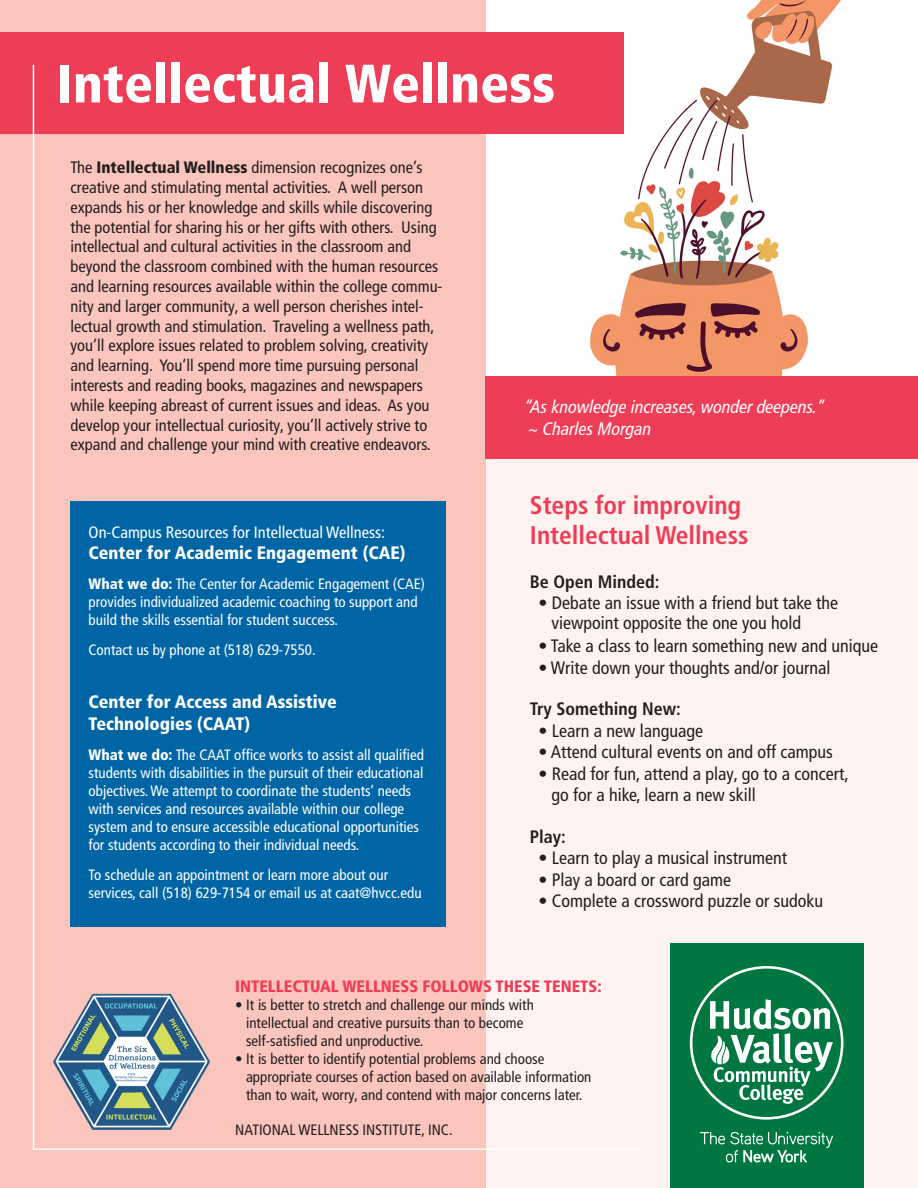
<style>
.page{position:relative;width:918px;height:1188px;background:#fac5bd}
.page>*{position:absolute;margin:0;border:0;box-sizing:border-box;transform-origin:0 0}
.t1{font:900 condensed 54px "Frutiger LT Pro";color:#fff}
.t2{font:700 condensed 25.5px "Frutiger LT Pro";color:#ee3d56}
.t3{font:condensed 18px "Frutiger LT Pro";color:#231f20}
.t4{font:900 condensed 18px "Frutiger LT Pro";color:#fff}
.t5{font:italic condensed 18px "Frutiger LT Pro";color:#fff}
.t6{font:700 condensed 18px "Frutiger LT Pro";color:#231f20}
.t7{font:condensed 16.5px/19.8px "Frutiger LT Pro";color:#231f20}
.t8{font:condensed 16.5px "Frutiger LT Pro";color:#fff}
.t9{font:900 condensed 16.5px "Frutiger LT Pro";color:#ee3d56}
.t10{font:condensed 15px/18px "Frutiger LT Pro";color:#fff}
.t11{font:condensed 15px "Frutiger LT Pro";color:#231f20}
.s1{font-weight:900}
</style>
<div class="page">
<div style="left:486px;top:0;width:432px;height:458px;background:#fff"></div>
<img style="left:513px;top:0;width:377px;height:377px">
<div style="left:0;top:32px;width:623px;height:102px;background:#ee3d56"></div>
<div style="left:486px;top:460px;width:432px;height:728px;background:#fef3f1"></div>
<div style="left:671px;top:944px;width:193px;height:244px;background:#007740"></div>
<svg style="left:690px;top:966px;width:153px;height:154px"></svg>
<svg style="left:700px;top:1132px;width:133px;height:30px"></svg>
<div style="left:485px;top:377px;width:433px;height:82px;background:#ee3d56"></div>
<hr style="left:33px;top:65px;width:1px;height:1084px;background:#fff">
<hr style="left:33px;top:1148px;width:607px;height:2px;background:#fff">
<img style="left:53px;top:993px;width:158px;height:137px">
<div style="left:70px;top:501px;width:376px;height:426px;background:#0065a4"></div>
<p class="t1" style="left:57px;top:51px;width:500px">Intellectual Wellness</p>
<p class="t7" style="left:70px;top:158px;width:374px">The <span class="s1">Intellectual Wellness</span> dimension recognizes one’s creative and stimulating mental activities. A well person expands his or her knowledge and skills while discovering the potential for sharing his or her gifts with others. Using intellectual and cultural activities in the classroom and beyond the classroom combined with the human resources and learning resources available within the college commu&shy;nity and larger community, a well person cherishes intel&shy;lectual growth and stimulation. Traveling a wellness path, you’ll explore issues related to problem solving, creativity and learning. You’ll spend more time pursuing personal interests and reading books, magazines and newspapers while keeping abreast of current issues and ideas. As you develop your intellectual curiosity, you’ll actively strive to expand and challenge your mind with creative endeavors.</p>
<p class="t8" style="left:89px;top:522px;width:298px">On-Campus Resources for Intellectual Wellness:</p>
<p class="t4" style="left:89px;top:542px;width:318px">Center for Academic Engagement (CAE)</p>
<p class="t10" style="left:89px;top:575px;width:338px"><span class="s1">What we do:</span> The Center for Academic Engagement (CAE) provides individualized academic coaching to support and build the skills essential for student success.</p>
<p class="t10" style="left:89px;top:641px;width:229px">Contact us by phone at (518) 629-7550.</p>
<p class="t4" style="left:89px;top:691px;width:250px">Center for Access and Assistive</p>
<p class="t4" style="left:89px;top:713px;width:163px">Technologies (CAAT)</p>
<p class="t10" style="left:89px;top:746px;width:337px"><span class="s1">What we do:</span> The CAAT office works to assist all qualified students with disabilities in the pursuit of their educational objectives. We attempt to coordinate the students’ needs with services and resources available within our college system and to ensure accessible educational opportunities for students according to their individual needs.</p>
<p class="t10" style="left:89px;top:866px;width:301px">To schedule an appointment or learn more about our</p>
<p class="t10" style="left:89px;top:884px;width:335px">services, call (518) 629-7154 or email us at caat@hvcc.edu</p>
<p class="t5" style="left:524px;top:396px;width:303px">“As knowledge increases, wonder deepens.”</p>
<p class="t5" style="left:528px;top:418px;width:125px">~ Charles Morgan</p>
<p class="t2" style="left:530px;top:490px;width:213px">Steps for improving</p>
<p class="t2" style="left:530px;top:520px;width:220px">Intellectual Wellness</p>
<p class="t6" style="left:530px;top:571px;width:131px">Be Open Minded:</p>
<p class="t3" style="left:539px;top:592px;width:301px">• Debate an issue with a friend but take the</p>
<p class="t3" style="left:552px;top:613px;width:251px">viewpoint opposite the one you hold</p>
<p class="t3" style="left:539px;top:636px;width:341px">• Take a class to learn something new and unique</p>
<p class="t3" style="left:539px;top:657px;width:293px">• Write down your thoughts and/or journal</p>
<p class="t6" style="left:530px;top:698px;width:152px">Try Something New:</p>
<p class="t3" style="left:539px;top:720px;width:166px">• Learn a new language</p>
<p class="t3" style="left:539px;top:742px;width:296px">• Attend cultural events on and off campus</p>
<p class="t3" style="left:539px;top:763px;width:312px">• Read for fun, attend a play, go to a concert,</p>
<p class="t3" style="left:552px;top:785px;width:206px">go for a hike, learn a new skill</p>
<p class="t6" style="left:530px;top:826px;width:38px">Play:</p>
<p class="t3" style="left:539px;top:847px;width:250px">• Learn to play a musical instrument</p>
<p class="t3" style="left:539px;top:869px;width:194px">• Play a board or card game</p>
<p class="t3" style="left:539px;top:891px;width:286px">• Complete a crossword puzzle or sudoku</p>
<p class="t9" style="left:235px;top:976px;width:368px">INTELLECTUAL WELLNESS FOLLOWS THESE TENETS:</p>
<p class="t11" style="left:235px;top:996px;width:300px">• It is better to stretch and challenge our minds with</p>
<p class="t11" style="left:246px;top:1014px;width:279px">intellectual and creative pursuits than to become</p>
<p class="t11" style="left:246px;top:1032px;width:179px">self-satisfied and unproductive.</p>
<p class="t11" style="left:235px;top:1050px;width:311px">• It is better to identify potential problems and choose</p>
<p class="t11" style="left:246px;top:1068px;width:347px">appropriate courses of action based on available information</p>
<p class="t11" style="left:246px;top:1086px;width:338px">than to wait, worry, and contend with major concerns later.</p>
<p class="t11" style="left:235px;top:1121px;width:219px">NATIONAL WELLNESS INSTITUTE, INC.</p>
</div>
